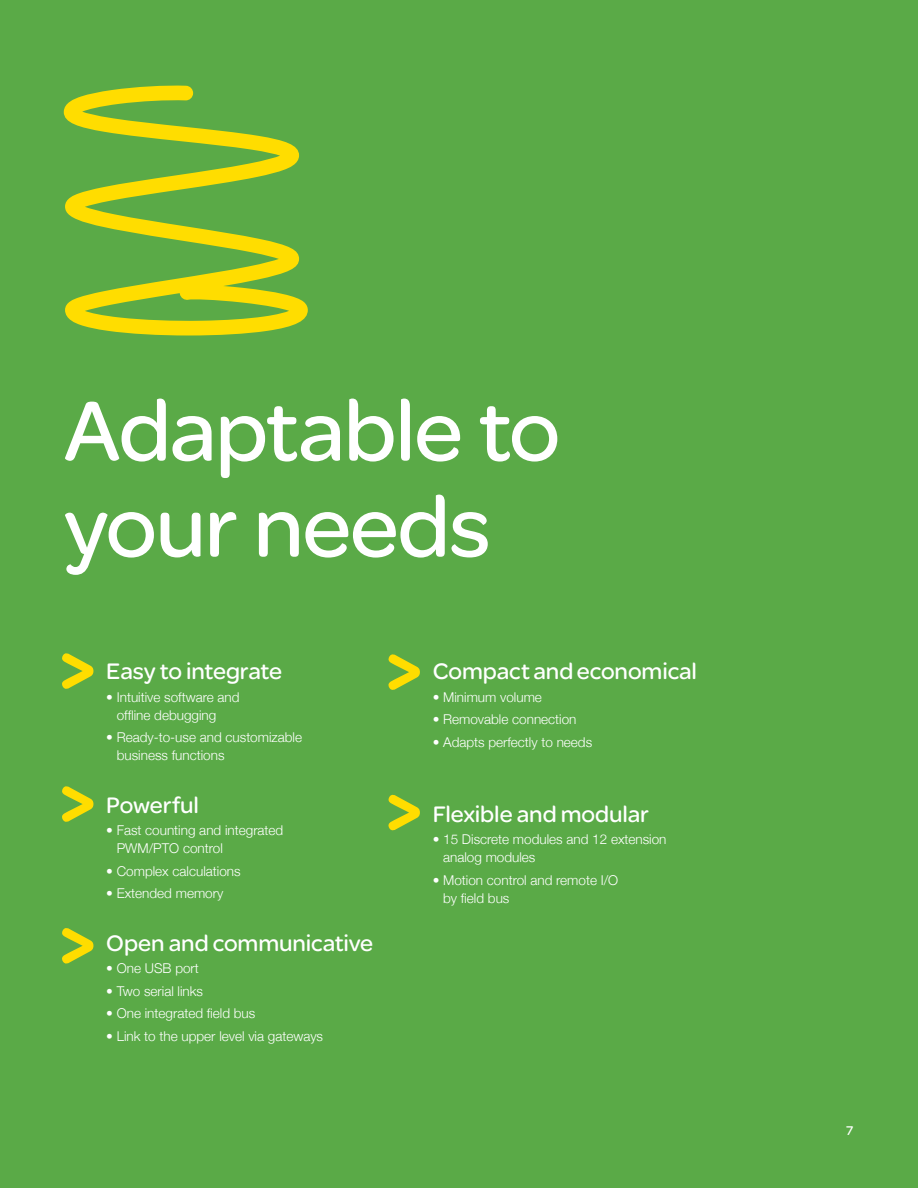
<style>
.page{position:relative;width:918px;height:1188px;background:#5aaa47}
.page>*{position:absolute;margin:0;border:0;box-sizing:border-box;transform-origin:0 0}
.t1{font:90px/96px "SE Optimist";letter-spacing:-.015em;color:#fff}
.t2{font:24px "SE Optimist";letter-spacing:-.005em;color:#fff}
.t3{font:300 13.5px/18px "Helvetica Neue";color:#fff}
.t4{font:13.5px "SE Optimist";color:#fff}
</style>
<div class="page">
<svg style="left:62px;top:653px;width:31px;height:36px"></svg>
<svg style="left:388px;top:654px;width:32px;height:36px"></svg>
<svg style="left:62px;top:786px;width:31px;height:36px"></svg>
<svg style="left:388px;top:794px;width:32px;height:37px"></svg>
<svg style="left:62px;top:928px;width:31px;height:36px"></svg>
<svg style="left:64px;top:85px;width:244px;height:251px"></svg>
<h1 class="t1" style="left:64px;top:380px;width:498px">Adaptable to your needs</h1>
<h2 class="t2" style="left:106px;top:655px;width:177px">Easy to integrate</h2>
<p class="t3" style="left:117px;top:688px;width:124px;text-indent:-11px">• Intuitive software and offline debugging</p>
<p class="t3" style="left:117px;top:728px;width:187px;text-indent:-11px">• Ready-to-use and customizable business functions</p>
<h2 class="t2" style="left:106px;top:788px;width:94px">Powerful</h2>
<p class="t3" style="left:117px;top:821px;width:168px;text-indent:-11px">• Fast counting and integrated<br>PWM/PTO control</p>
<p class="t3" style="left:106px;top:862px;width:136px">• Complex calculations</p>
<p class="t3" style="left:106px;top:884px;width:119px">• Extended memory</p>
<h2 class="t2" style="left:106px;top:926px;width:268px">Open and communicative</h2>
<p class="t3" style="left:106px;top:959px;width:94px">• One USB port</p>
<p class="t3" style="left:106px;top:982px;width:98px">• Two serial links</p>
<p class="t3" style="left:106px;top:1004px;width:151px">• One integrated field bus</p>
<p class="t3" style="left:106px;top:1027px;width:218px">• Link to the upper level via gateways</p>
<h2 class="t2" style="left:433px;top:655px;width:266px">Compact and economical</h2>
<p class="t3" style="left:433px;top:688px;width:111px">• Minimum volume</p>
<p class="t3" style="left:433px;top:710px;width:145px">• Removable connection</p>
<p class="t3" style="left:433px;top:733px;width:161px">• Adapts perfectly to needs</p>
<h2 class="t2" style="left:433px;top:797px;width:218px">Flexible and modular</h2>
<p class="t3" style="left:443px;top:830px;width:225px;text-indent:-11px">• 15 Discrete modules and 12 extension analog modules</p>
<p class="t3" style="left:443px;top:871px;width:177px;text-indent:-11px">• Motion control and remote I/O by field bus</p>
<p class="t4" style="left:846px;top:1121px;width:9px">7</p>
</div>
